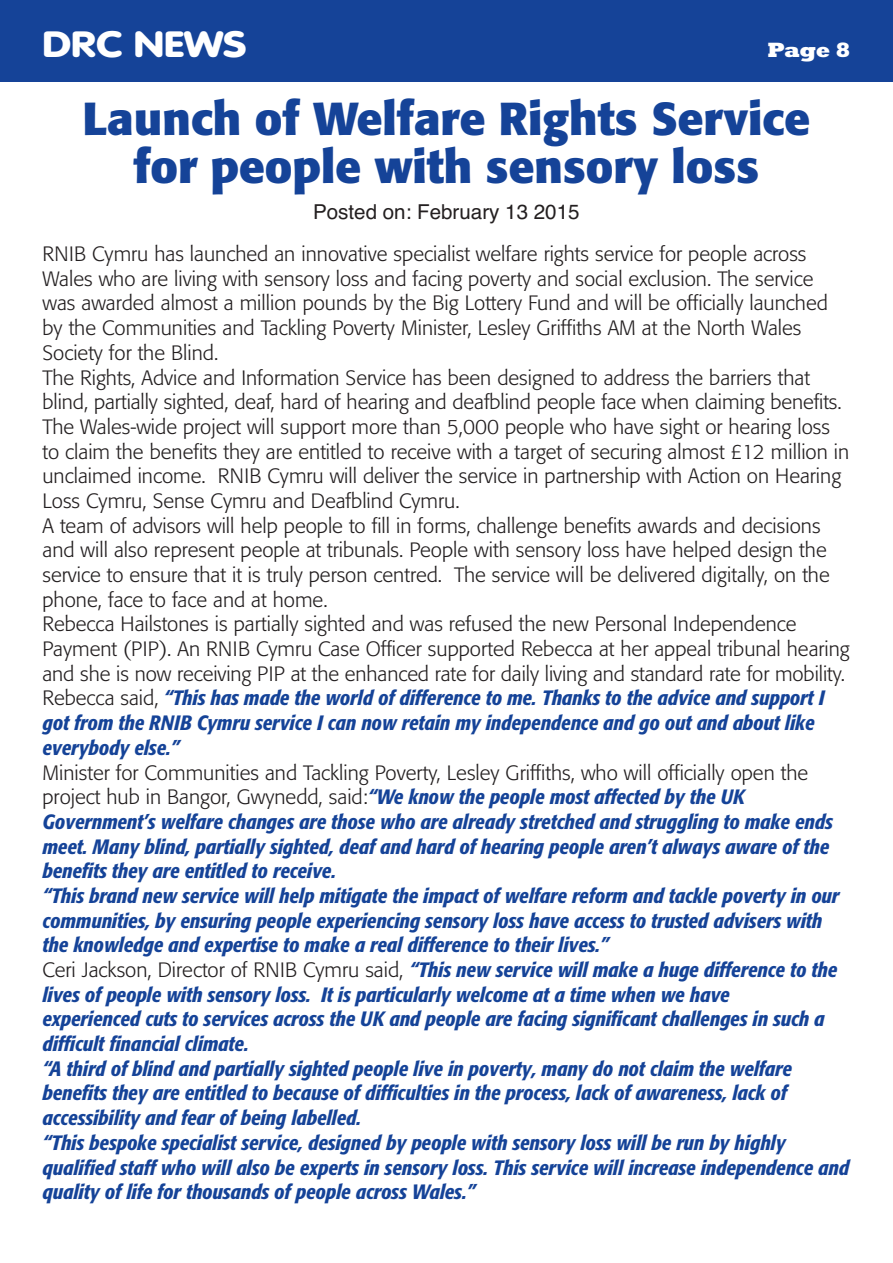
<style>
.page{position:relative;width:893px;height:1263px;background:#fff}
.page>*{position:absolute;margin:0;border:0;box-sizing:border-box;transform-origin:0 0}
.t1{font:700 45.75px/48px "Formata";color:#154398;text-align:center}
.t2{font:900 36px "VAG Rounded";color:#fff;scale:1.2 1}
.t3{font:800 21px "Rockwell";color:#fff}
.t4{font:300 20.55px/24.8px "Formata";color:#231f20}
.t5{font:italic 500 condensed 20.55px/24.8px "Formata";color:#154398}
.t6{font:20.55px "Helvetica";color:#231f20}
.s1{font-weight:500;font-style:italic;font-stretch:condensed;color:#154398}
.s2{font-weight:300;font-style:normal;font-stretch:normal;color:#231f20}
</style>
<div class="page">
<div style="left:0;top:0;width:893px;height:82px;background:#154398"></div>
<h2 class="t2" style="left:43px;top:30px;width:172px">DRC NEWS</h2>
<p class="t3" style="left:767px;top:38px;width:84px">Page 8</p>
<h1 class="t1" style="left:82px;top:98px;width:729px">Launch of Welfare Rights Service for people with sensory loss</h1>
<p class="t6" style="left:313px;top:200px;width:268px">Posted on: February 13 2015</p>
<p class="t4" style="left:42px;top:243px;width:809px">RNIB Cymru has launched an innovative specialist welfare rights service for people across Wales who are living with sensory loss and facing poverty and social exclusion. The service was awarded almost a million pounds by the Big Lottery Fund and will be officially launched by the Communities and Tackling Poverty Minister, Lesley Griffiths AM at the North Wales Society for the Blind.<br>The Rights, Advice and Information Service has been designed to address the barriers that blind, partially sighted, deaf, hard of hearing and deafblind people face when claiming benefits.<br>The Wales-wide project will support more than 5,000 people who have sight or hearing loss to claim the benefits they are entitled to receive with a target of securing almost £12 million in unclaimed income. RNIB Cymru will deliver the service in partnership with Action on Hearing Loss Cymru, Sense Cymru and Deafblind Cymru.<br>A team of advisors will help people to fill in forms, challenge benefits awards and decisions and will also represent people at tribunals. People with sensory loss have helped design the service to ensure that it is truly person centred. The service will be delivered digitally, on the phone, face to face and at home.<br>Rebecca Hailstones is partially sighted and was refused the new Personal Independence Payment (PIP). An RNIB Cymru Case Officer supported Rebecca at her appeal tribunal hearing and she is now receiving PIP at the enhanced rate for daily living and standard rate for mobility.<br>Rebecca said, <span class="s1">“This has made the world of difference to me. Thanks to the advice and support I got from the RNIB Cymru service I can now retain my independence and go out and about like everybody else.”</span></p>
<p class="t5" style="left:43px;top:762px;width:808px"><span class="s2">Minister for Communities and Tackling Poverty, Lesley Griffiths, who will officially open the project hub in Bangor, Gwynedd, said:</span>“We know the people most affected by the UK Government’s welfare changes are those who are already stretched and struggling to make ends meet. Many blind, partially sighted, deaf and hard of hearing people aren’t always aware of the benefits they are entitled to receive.<br>“This brand new service will help mitigate the impact of welfare reform and tackle poverty in our communities, by ensuring people experiencing sensory loss have access to trusted advisers with the knowledge and expertise to make a real difference to their lives.”<br><span class="s2">Ceri Jackson, Director of RNIB Cymru said,</span> “This new service will make a huge difference to the lives of people with sensory loss. It is particularly welcome at a time when we have<br>experienced cuts to services across the UK and people are facing significant challenges in such a difficult financial climate.<br>“A third of blind and partially sighted people live in poverty, many do not claim the welfare benefits they are entitled to because of difficulties in the process, lack of awareness, lack of accessibility and fear of being labelled.<br>“This bespoke specialist service, designed by people with sensory loss will be run by highly qualified staff who will also be experts in sensory loss. This service will increase independence and quality of life for thousands of people across Wales.”</p>
</div>
